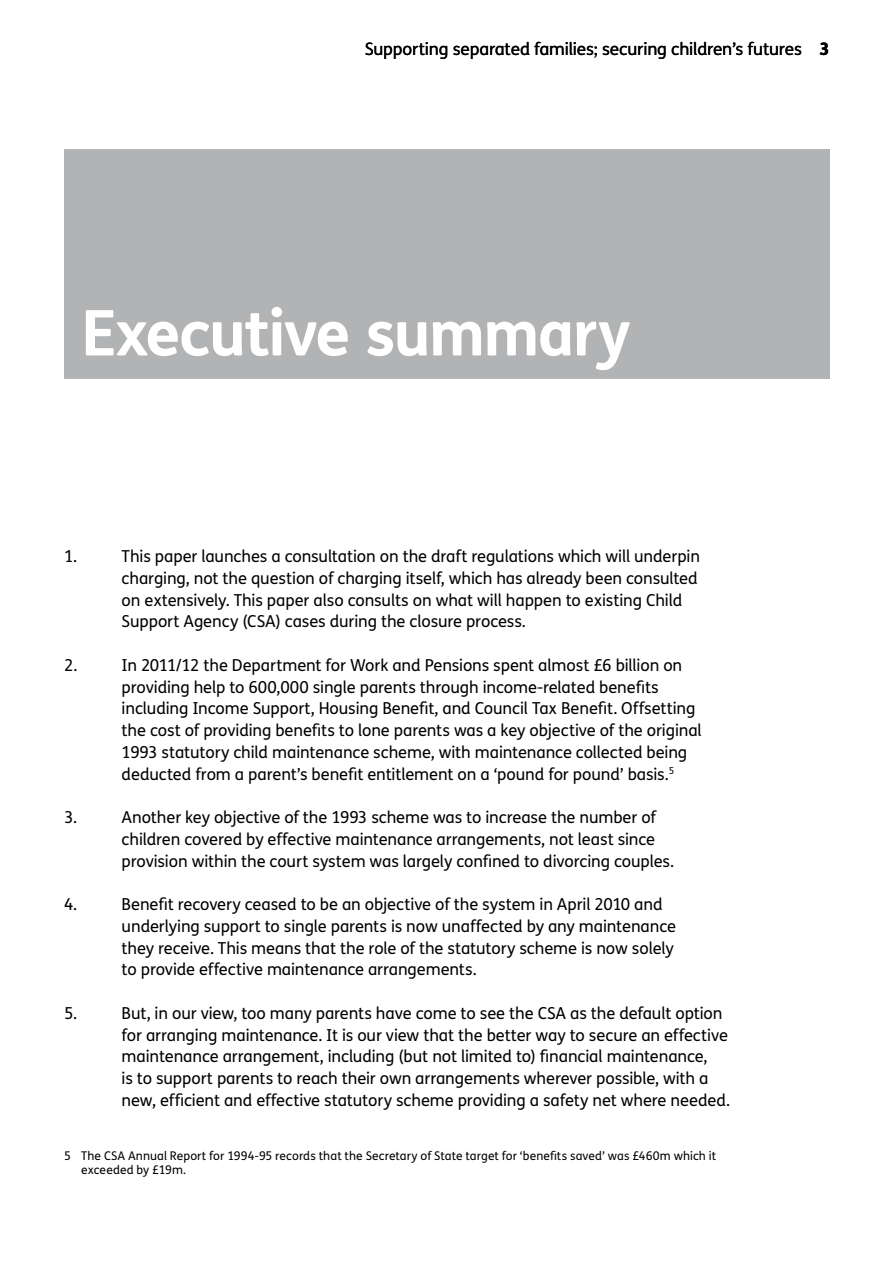
<style>
.page{position:relative;width:893px;height:1263px;background:#fff}
.page>*{position:absolute;margin:0;border:0;box-sizing:border-box;transform-origin:0 0}
.t1{font:700 63px "FS Me";letter-spacing:-.025em;color:#fff}
.t2{font:17.25px "FS Me";letter-spacing:-.01em;color:#000}
.Body_text_-_Numbered{font:16.5px/21.8px "FS Me";letter-spacing:-.01em;color:#000}
.Footnote{font:12px/13.5px "FS Me";letter-spacing:.005em;color:#000}
.s1{font-weight:800}
.s2{color:#b1b3b4}
</style>
<div class="page">
<div style="left:64px;top:149px;width:766px;height:229px;background:#b1b3b4"></div>
<p class="t2" style="left:365px;top:39px;width:466px">Supporting separated families: securing children’s futures <span class="s1">3</span></p>
<p class="t2" style="left:594px;top:39px;width:6px">;</p>
<p class="t1" style="left:81px;top:294px;width:562px">Executive summary<span class="s2">.</span></p>
<p class="Body_text_-_Numbered" style="left:64px;top:546px;width:14px">1.</p>
<p class="Body_text_-_Numbered" style="left:122px;top:546px;width:580px">This paper launches a consultation on the draft regulations which will underpin charging, not the question of charging itself, which has already been consulted on extensively. This paper also consults on what will happen to existing Child Support Agency (CSA) cases during the closure process.</p>
<p class="Body_text_-_Numbered" style="left:64px;top:655px;width:15px">2.</p>
<p class="Body_text_-_Numbered" style="left:122px;top:655px;width:582px">In 2011/12 the Department for Work and Pensions spent almost £6 billion on providing help to 600,000 single parents through income-related benefits including Income Support, Housing Benefit, and Council Tax Benefit. Offsetting the cost of providing benefits to lone parents was a key objective of the original 1993 statutory child maintenance scheme, with maintenance collected being deducted from a parent’s benefit entitlement on a ‘pound for pound’ basis.<sup>5</sup></p>
<p class="Body_text_-_Numbered" style="left:64px;top:807px;width:14px">3.</p>
<p class="Body_text_-_Numbered" style="left:122px;top:807px;width:554px">Another key objective of the 1993 scheme was to increase the number of children covered by effective maintenance arrangements, not least since provision within the court system was largely confined to divorcing couples.</p>
<p class="Body_text_-_Numbered" style="left:64px;top:894px;width:15px">4.</p>
<p class="Body_text_-_Numbered" style="left:122px;top:894px;width:556px">Benefit recovery ceased to be an objective of the system in April 2010 and underlying support to single parents is now unaffected by any maintenance they receive. This means that the role of the statutory scheme is now solely to provide effective maintenance arrangements.</p>
<p class="Body_text_-_Numbered" style="left:64px;top:1003px;width:14px">5.</p>
<p class="Body_text_-_Numbered" style="left:122px;top:1003px;width:610px">But, in our view, too many parents have come to see the CSA as the default option for arranging maintenance. It is our view that the better way to secure an effective maintenance arrangement, including (but not limited to) financial maintenance,<br>is to support parents to reach their own arrangements wherever possible, with a new, efficient and effective statutory scheme providing a safety net where needed.</p>
<p class="Footnote" style="left:81px;top:1149px;width:636px;text-indent:-17px">5 The CSA Annual Report for 1994-95 records that the Secretary of State target for ‘benefits saved’ was £460m which it exceeded by £19m.</p>
</div>
